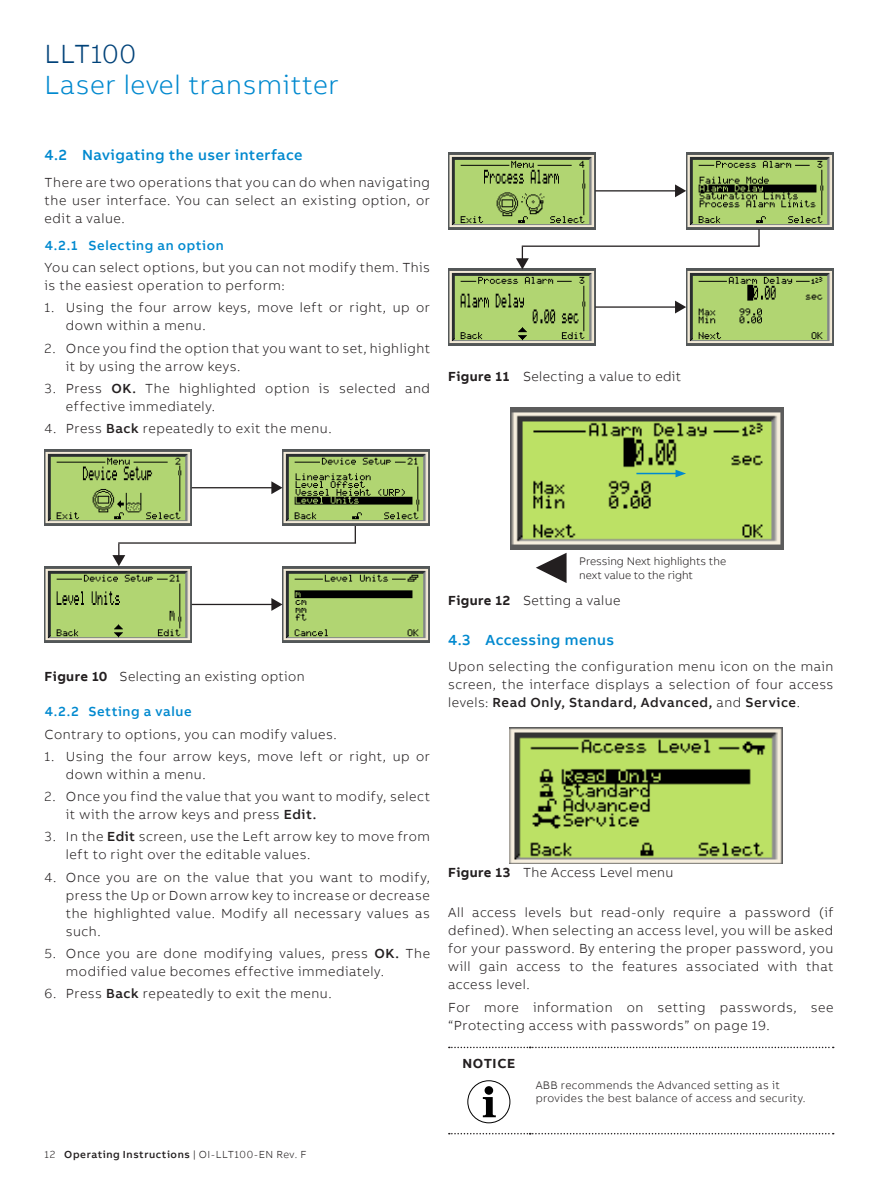
<style>
.page{position:relative;width:893px;height:1188px;background:#fff}
.page>*{position:absolute;margin:0;border:0;box-sizing:border-box;transform-origin:0 0}
.t1{font:300 27px "AB Bvoice";letter-spacing:.025em;color:#0089cf}
.t2{font:300 27px "AB Bvoice";letter-spacing:.025em;color:#004279}
.t3{font:500 15px "AB Bvoice";letter-spacing:.03em;color:#0089cf}
.body_text{font:300 13.5px/18px "AB Bvoice";letter-spacing:.04em;color:#231f20}
.t4{font:500 13.5px "AB Bvoice";letter-spacing:.045em;color:#0089cf}
.heading_-_SAFETY{font:700 13.5px "AB Bvoice";letter-spacing:.04em;color:#231f20}
.body_text_left{font:300 11.25px/13.5px "AB Bvoice";letter-spacing:.03em;color:#231f20}
.call-out{font:300 11.25px/13.5px "AB Bvoice";color:#231f20}
.t5{font:500 10.5px "AB Bvoice";letter-spacing:.055em;color:#231f20}
.s1{font-weight:500}
.s2{font-weight:700}
.s3{font-weight:300}
</style>
<div class="page">
<img style="left:448px;top:153px;width:147px;height:76px">
<img style="left:686px;top:153px;width:147px;height:76px">
<img style="left:448px;top:269px;width:147px;height:76px">
<img style="left:686px;top:269px;width:147px;height:76px">
<hr style="left:595px;top:190px;width:82px;height:2px;background:#231f20">
<svg style="left:675px;top:184px;width:11px;height:13px"></svg>
<hr style="left:595px;top:306px;width:82px;height:2px;background:#231f20">
<svg style="left:675px;top:301px;width:11px;height:13px"></svg>
<hr style="left:522px;top:246px;width:238px;height:1px;background:#231f20">
<svg style="left:758px;top:229px;width:2px;height:17px"></svg>
<svg style="left:516px;top:247px;width:13px;height:22px"></svg>
<img style="left:510px;top:408px;width:274px;height:142px">
<img style="left:509px;top:728px;width:274px;height:135px">
<svg style="left:449px;top:1047px;width:385px;height:1px"></svg>
<svg style="left:449px;top:1133px;width:385px;height:1px"></svg>
<div style="left:468px;top:1081px;width:42px;height:42px;border:1px solid #000;border-radius:50%"></div>
<div style="left:485px;top:1086px;width:8px;height:9px;background:#000;border-radius:50%"></div>
<svg style="left:483px;top:1097px;width:13px;height:20px"></svg>
<img style="left:45px;top:450px;width:147px;height:76px">
<img style="left:282px;top:450px;width:148px;height:76px">
<img style="left:45px;top:566px;width:147px;height:77px">
<img style="left:282px;top:566px;width:148px;height:77px">
<hr style="left:192px;top:487px;width:81px;height:1px;background:#231f20">
<svg style="left:271px;top:481px;width:11px;height:13px"></svg>
<hr style="left:192px;top:604px;width:81px;height:1px;background:#231f20">
<svg style="left:271px;top:598px;width:11px;height:13px"></svg>
<hr style="left:118px;top:542px;width:238px;height:2px;background:#231f20">
<svg style="left:355px;top:526px;width:1px;height:16px"></svg>
<svg style="left:112px;top:544px;width:13px;height:22px"></svg>
<svg style="left:536px;top:553px;width:31px;height:30px"></svg>
<hr style="left:636px;top:473px;width:42px;height:1px;background:#0089cf">
<svg style="left:675px;top:470px;width:11px;height:7px"></svg>
<h1 class="t2" style="left:45px;top:38px;width:93px">LLT100</h1>
<h1 class="t1" style="left:45px;top:69px;width:296px">Laser level transmitter</h1>
<p class="t3" style="left:45px;top:146px;width:259px">4.2 Navigating the user interface</p>
<p class="body_text" style="left:45px;top:173px;width:387px;text-align:justify">There are two operations that you can do when navigating the user interface. You can select an existing option, or edit a value.</p>
<p class="t4" style="left:45px;top:237px;width:180px">4.2.1 Selecting an option</p>
<p class="body_text" style="left:45px;top:258px;width:387px">You can select options, but you can not modify them. This is the easiest operation to perform:</p>
<p class="body_text" style="left:66px;top:299px;width:366px;text-indent:-21px">1. Using the four arrow keys, move left or right, up or down within a menu.</p>
<p class="body_text" style="left:66px;top:339px;width:366px;text-indent:-21px">2. Once you find the option that you want to set, highlight it by using the arrow keys.</p>
<p class="body_text" style="left:66px;top:379px;width:366px;text-indent:-21px">3. Press <span class="s1">OK.</span> The highlighted option is selected and effective immediately.</p>
<p class="body_text" style="left:45px;top:419px;width:289px">4. Press <span class="s1">Back</span> repeatedly to exit the menu.</p>
<p class="body_text" style="left:448px;top:367px;width:235px"><span class="s2">Figure 11</span> Selecting a value to edit</p>
<p class="body_text" style="left:45px;top:667px;width:262px"><span class="s2">Figure 10</span> Selecting an existing option</p>
<p class="t4" style="left:45px;top:703px;width:148px">4.2.2 Setting a value</p>
<p class="body_text" style="left:45px;top:725px;width:294px">Contrary to options, you can modify values.</p>
<p class="body_text" style="left:66px;top:747px;width:366px;text-indent:-21px">1. Using the four arrow keys, move left or right, up or down within a menu.</p>
<p class="body_text" style="left:66px;top:787px;width:366px;text-indent:-21px">2. Once you find the value that you want to modify, select it with the arrow keys and press <span class="s1">Edit.</span></p>
<p class="body_text" style="left:66px;top:828px;width:366px;text-indent:-21px">3. In the <span class="s1">Edit</span> screen, use the Left arrow key to move from left to right over the editable values.</p>
<p class="body_text" style="left:66px;top:868px;width:366px;text-align:justify;text-indent:-21px">4. Once you are on the value that you want to modify, press the Up or Down arrow key to increase or decrease the highlighted value. Modify all necessary values as such.</p>
<p class="body_text" style="left:66px;top:944px;width:366px;text-indent:-21px">5. Once you are done modifying values, press <span class="s1">OK.</span> The modified value becomes effective immediately.</p>
<p class="body_text" style="left:45px;top:984px;width:289px">6. Press <span class="s1">Back</span> repeatedly to exit the menu.</p>
<p class="t5" style="left:45px;top:1148px;width:263px"><span class="s3">12</span> Operating Instructions <span class="s3">| OI-LLT100-EN Rev. F</span></p>
<p class="call-out" style="left:579px;top:555px;width:148px">Pressing Next highlights the next value to the right</p>
<p class="body_text" style="left:448px;top:591px;width:174px"><span class="s2">Figure 12</span> Setting a value</p>
<p class="t3" style="left:448px;top:630px;width:168px">4.3 Accessing menus</p>
<p class="body_text" style="left:448px;top:658px;width:387px;text-align:justify">Upon selecting the configuration menu icon on the main screen, the interface displays a selection of four access levels: <span class="s1">Read Only, Standard, Advanced,</span> and <span class="s1">Service</span>.</p>
<p class="body_text" style="left:448px;top:863px;width:227px"><span class="s2">Figure 13</span> The Access Level menu</p>
<p class="body_text" style="left:448px;top:904px;width:387px;text-align:justify">All access levels but read-only require a password (if defined). When selecting an access level, you will be asked for your password. By entering the proper password, you will gain access to the features associated with that access level.</p>
<p class="body_text" style="left:448px;top:998px;width:387px">For more information on setting passwords, see “Protecting access with passwords” on page 19.</p>
<p class="heading_-_SAFETY" style="left:462px;top:1055px;width:54px">NOTICE</p>
<p class="body_text_left" style="left:536px;top:1078px;width:271px">ABB recommends the Advanced setting as it provides the best balance of access and security.</p>
</div>
